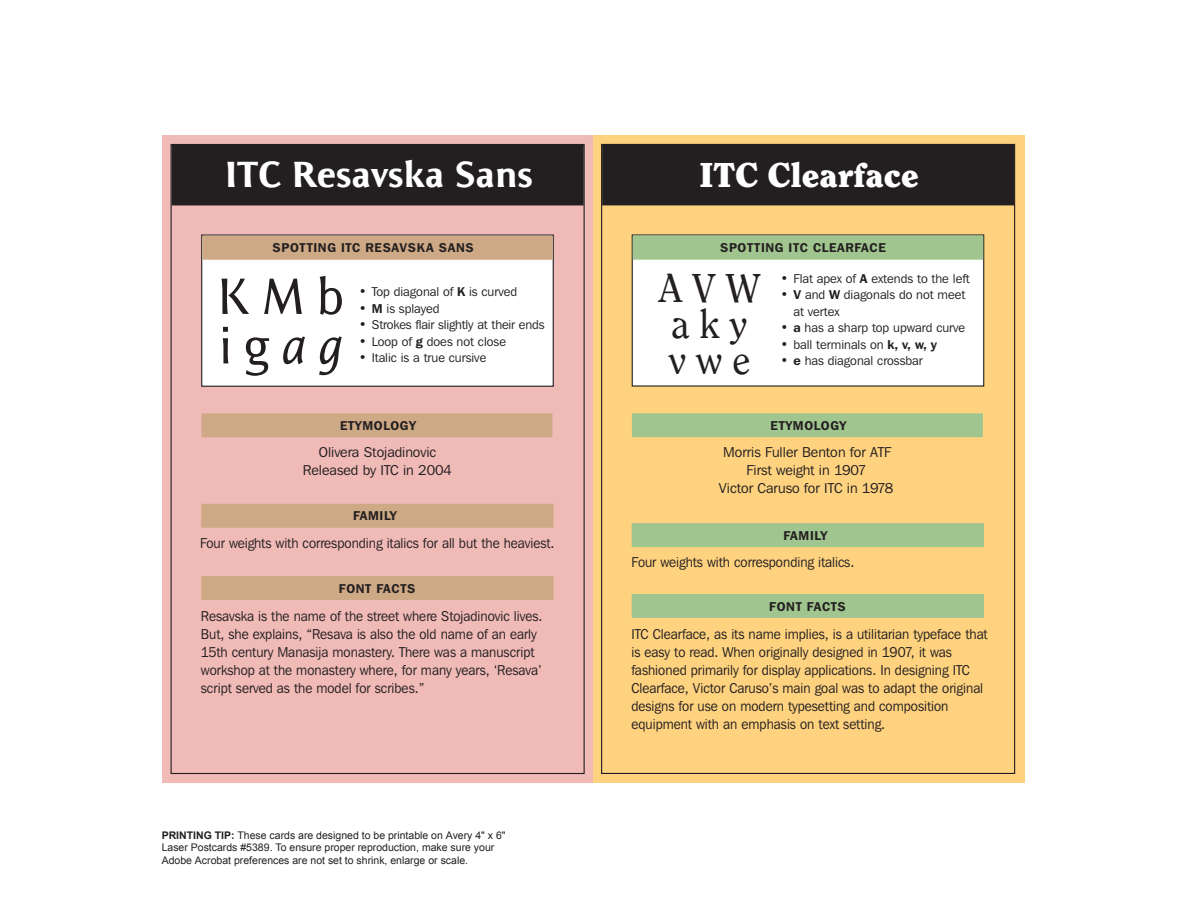
<style>
.page{position:relative;width:1188px;height:918px;background:#fff}
.page>*{position:absolute;margin:0;border:0;box-sizing:border-box;transform-origin:0 0}
.t1{font:500 52.5px/49.5px "Resavska Sans ITC";color:#231f20}
.t2{font:42px/36px "Clearface ITC";letter-spacing:.22em;color:#231f20}
.t3{font:900 37.5px "Resavska Sans ITC";letter-spacing:-.02em;color:#fff}
.t4{font:900 36px "Clearface Bd ITC";color:#fff}
.t5{font:14.25px/18px "Franklin Gothic IT Cby BT";color:#231f20;scale:.94 1}
.t6{font:14.25px/18px "Franklin Gothic IT Cby BT";color:#231f20;text-align:center}
.t7{font:12.75px "Franklin Gothic IT Cby BT";color:#231f20}
.t8{font:600 12.75px "Franklin Gothic IT Cby BT";letter-spacing:.05em;color:#231f20}
.t9{font:10.5px/12.6px "Arial";color:#231f20}
.s1{font-style:italic}
.s2{font-size:13.5px}
.s3{font-weight:600}
.s4{font-weight:700}
.s5{font-size:13.5px;color:#fff}
</style>
<div class="page">
<div style="left:162px;top:135px;width:432px;height:648px;background:#f0bab7"></div>
<div style="left:172px;top:145px;width:412px;height:60px;background:#231f20"></div>
<div style="left:201px;top:504px;width:353px;height:24px;background:#cda985"></div>
<div style="left:201px;top:576px;width:353px;height:24px;background:#cda985"></div>
<div style="left:201px;top:413px;width:351px;height:24px;background:#cda985"></div>
<div style="left:202px;top:235px;width:351px;height:151px;background:#fff"></div>
<div style="left:201px;top:234px;width:353px;height:153px;border:1px solid #231f20"></div>
<div style="left:202px;top:236px;width:351px;height:24px;background:#cda985"></div>
<div style="left:593px;top:135px;width:432px;height:648px;background:#fed27f"></div>
<div style="left:602px;top:145px;width:412px;height:60px;background:#231f20"></div>
<div style="left:632px;top:523px;width:352px;height:24px;background:#a1c58f"></div>
<div style="left:632px;top:594px;width:352px;height:24px;background:#a1c58f"></div>
<div style="left:632px;top:413px;width:351px;height:24px;background:#a1c58f"></div>
<div style="left:632px;top:235px;width:352px;height:151px;background:#fff"></div>
<div style="left:633px;top:236px;width:350px;height:24px;background:#a1c58f"></div>
<p class="t3" style="left:224px;top:152px;width:310px">ITC Resavska Sans</p>
<p class="t8" style="left:273px;top:239px;width:203px">SPOTTING ITC RESAVSKA SANS</p>
<p class="t1" style="left:217px;top:271px;width:130px">KMb ig<span class="s1">ag</span></p>
<p class="t7" style="left:359px;top:284px;width:160px"><span class="s2">•</span> Top diagonal of <span class="s3">K</span> is curved</p>
<p class="t7" style="left:359px;top:300px;width:82px"><span class="s2">•</span> <span class="s3">M</span> is splayed</p>
<p class="t7" style="left:359px;top:317px;width:187px"><span class="s2">•</span> Strokes flair slightly at their ends</p>
<p class="t7" style="left:359px;top:333px;width:149px"><span class="s2">•</span> Loop of <span class="s3">g</span> does not close</p>
<p class="t7" style="left:359px;top:350px;width:129px"><span class="s2">•</span> Italic is a true cursive</p>
<p class="t8" style="left:340px;top:417px;width:77px">ETYMOLOGY</p>
<p class="t6" style="left:303px;top:443px;width:150px">Olivera Stojadinovic<br>Released by ITC in 2004</p>
<p class="t8" style="left:353px;top:508px;width:45px">FAMILY</p>
<p class="t5" style="left:200px;top:534px;width:379px">Four weights with corresponding italics for all but the heaviest.</p>
<p class="t8" style="left:339px;top:580px;width:78px">FONT FACTS</p>
<p class="t5" style="left:201px;top:607px;width:365px">Resavska is the name of the street where Stojadinovic lives.<br>But, she explains, “Resava is also the old name of an early 15th century Manasija monastery. There was a manuscript workshop at the monastery where, for many years, ‘Resava’ script served as the model for scribes.”</p>
<p class="t9" style="left:162px;top:829px;width:346px"><span class="s4">PRINTING TIP:</span> These cards are designed to be printable on Avery 4" x 6"<br>Laser Postcards #5389. To ensure proper reproduction, make sure your<br>Adobe Acrobat preferences are not set to shrink, enlarge or scale.</p>
<p class="t4" style="left:699px;top:153px;width:221px">ITC Clearface</p>
<p class="t8" style="left:720px;top:239px;width:167px">SPOTTING ITC CLEARFACE</p>
<p class="t2" style="left:658px;top:270px;width:105px">AVW aky vwe</p>
<p class="t7" style="left:781px;top:271px;width:191px"><span class="s2">•</span> Flat apex of <span class="s3">A</span> extends to the left</p>
<p class="t7" style="left:781px;top:287px;width:186px"><span class="s2">•</span> <span class="s3">V</span> and <span class="s3">W</span> diagonals do not meet</p>
<p class="t7" style="left:781px;top:304px;width:61px"><span class="s5">•</span> at vertex</p>
<p class="t7" style="left:781px;top:320px;width:186px"><span class="s2">•</span> <span class="s3">a</span> has a sharp top upward curve</p>
<p class="t7" style="left:781px;top:337px;width:158px"><span class="s2">•</span> ball terminals on <span class="s3">k, v, w, y</span></p>
<p class="t7" style="left:781px;top:353px;width:144px"><span class="s2">•</span> <span class="s3">e</span> has diagonal crossbar</p>
<p class="t8" style="left:771px;top:417px;width:77px">ETYMOLOGY</p>
<p class="t6" style="left:719px;top:443px;width:176px">Morris Fuller Benton for ATF<br>First weight in 1907<br>Victor Caruso for ITC in 1978</p>
<p class="t8" style="left:784px;top:527px;width:45px">FAMILY</p>
<p class="t5" style="left:632px;top:553px;width:238px">Four weights with corresponding italics.</p>
<p class="t8" style="left:769px;top:598px;width:78px">FONT FACTS</p>
<p class="t5" style="left:631px;top:625px;width:381px">ITC Clearface, as its name implies, is a utilitarian typeface that is easy to read. When originally designed in 1907, it was fashioned primarily for display applications. In designing ITC Clearface, Victor Caruso’s main goal was to adapt the original designs for use on modern typesetting and composition equipment with an emphasis on text setting.</p>
</div>
